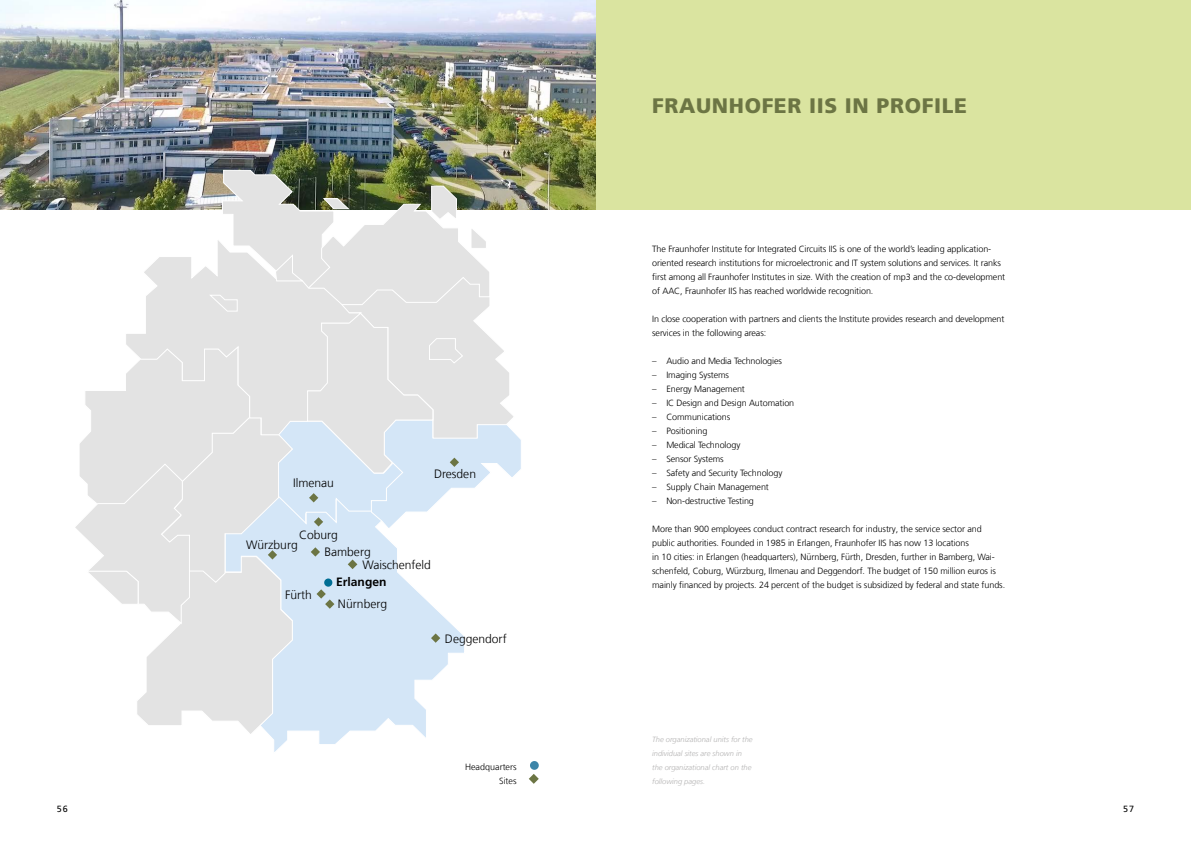
<style>
.page{position:relative;width:1191px;height:842px;background:#fff}
.page>*{position:absolute;margin:0;border:0;box-sizing:border-box;transform-origin:0 0}
.t1{font:900 21px "Frutiger LT Com";letter-spacing:.03em;color:#6c7544}
.t2{font:300 12.1px/17.9px "Frutiger LT Com";color:#000}
.t3{font:700 12.1px "Frutiger LT Com";color:#000}
.t4{font:300 9px/14px "Frutiger LT Com";letter-spacing:-.01em;color:#000}
.t5{font:9px "Frutiger LT Com";color:#000}
.t6{font:italic 300 7.5px/14px "Frutiger LT Com";color:#b3b2b2}
</style>
<div class="page">
<div style="left:595px;top:0;width:596px;height:210px;background:#dae4a0"></div>
<img style="left:0;top:0;width:595px;height:210px">
<div style="left:530px;top:761px;width:9px;height:9px;background:#3d85a8;border-radius:50%"></div>
<svg style="left:529px;top:774px;width:10px;height:10px"></svg>
<svg style="left:271px;top:736px;width:155px;height:16px"></svg>
<svg style="left:73px;top:169px;width:449px;height:567px"></svg>
<h2 class="t2" style="left:293px;top:474px;width:42px">Ilmenau</h2>
<h2 class="t2" style="left:434px;top:465px;width:44px">Dresden</h2>
<h2 class="t2" style="left:324px;top:525px;width:48px;text-indent:-25px">Coburg<br>Bamberg</h2>
<h2 class="t2" style="left:246px;top:535px;width:53px">Würzburg</h2>
<h2 class="t2" style="left:362px;top:556px;width:70px">Waischenfeld</h2>
<h2 class="t2" style="left:285px;top:585px;width:28px">Fürth</h2>
<h2 class="t3" style="left:336px;top:575px;width:52px">Erlangen</h2>
<h2 class="t2" style="left:338px;top:595px;width:51px">Nürnberg</h2>
<h2 class="t2" style="left:445px;top:630px;width:63px">Deggendorf</h2>
<p class="t4" style="left:465px;top:760px;width:53px;text-align:right">Headquarters<br>Sites</p>
<h1 class="t1" style="left:652px;top:93px;width:316px">FRAUNHOFER IIS IN PROFILE</h1>
<p class="t4" style="left:652px;top:242px;width:354px">The Fraunhofer Institute for Integrated Circuits IIS is one of the world’s leading application&shy;oriented research institutions for microelectronic and IT system solutions and services. It ranks first among all Fraunhofer Institutes in size. With the creation of mp3 and the co-development of AAC, Fraunhofer IIS has reached worldwide recognition.</p>
<p class="t4" style="left:652px;top:312px;width:354px">In close cooperation with partners and clients the Institute provides research and development services in the following areas:</p>
<p class="t4" style="left:652px;top:354px;width:131px">– Audio and Media Technologies</p>
<p class="t4" style="left:652px;top:368px;width:78px">– Imaging Systems</p>
<p class="t4" style="left:652px;top:382px;width:94px">– Energy Management</p>
<p class="t4" style="left:652px;top:396px;width:144px">– IC Design and Design Automation</p>
<p class="t4" style="left:652px;top:410px;width:80px">– Communications</p>
<p class="t4" style="left:652px;top:424px;width:57px">– Positioning</p>
<p class="t4" style="left:652px;top:438px;width:90px">– Medical Technology</p>
<p class="t4" style="left:652px;top:452px;width:73px">– Sensor Systems</p>
<p class="t4" style="left:652px;top:466px;width:132px">– Safety and Security Technology</p>
<p class="t4" style="left:652px;top:480px;width:118px">– Supply Chain Management</p>
<p class="t4" style="left:652px;top:494px;width:103px">– Non-destructive Testing</p>
<p class="t4" style="left:652px;top:522px;width:354px">More than 900 employees conduct contract research for industry, the service sector and public authorities. Founded in 1985 in Erlangen, Fraunhofer IIS has now 13 locations<br>in 10 cities: in Erlangen (headquarters), Nürnberg, Fürth, Dresden, further in Bamberg, Wai&shy;schenfeld, Coburg, Würzburg, Ilmenau and Deggendorf. The budget of 150 million euros is mainly financed by projects. 24 percent of the budget is subsidized by federal and state funds.</p>
<p class="t6" style="left:652px;top:732px;width:102px">The organizational units for the individual sites are shown in the organizational chart on the following pages.</p>
<p class="t5" style="left:57px;top:803px;width:13px">56</p>
<p class="t5" style="left:1123px;top:803px;width:13px">57</p>
</div>
